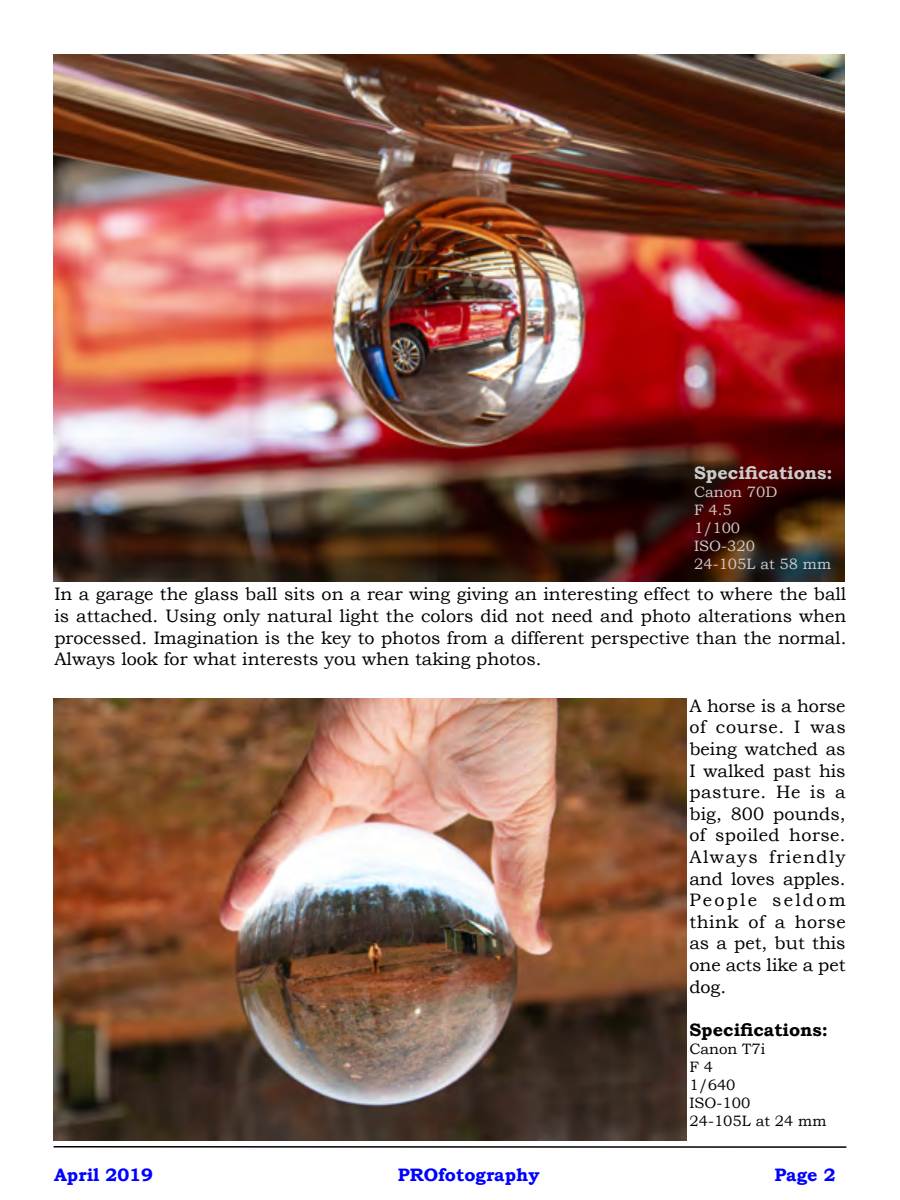
<style>
.page{position:relative;width:900px;height:1200px;background:#fff}
.page>*{position:absolute;margin:0;border:0;box-sizing:border-box;transform-origin:0 0}
.t1{font:18px/21.6px "Bookman Old Style";color:#000;text-align:justify}
.t2{font:700 18px "Bookman Old Style";color:#00f}
.t3{font:700 18px "Bookman Old Style";color:#ccc}
.t4{font:700 18px "Bookman Old Style";color:#000}
.t5{font:15px/18px "Bookman Old Style";color:#ccc}
.t6{font:15px/18px "Bookman Old Style";color:#000}
</style>
<div class="page">
<hr style="left:54px;top:1146px;width:792px;height:2px;background:#000">
<img style="left:54px;top:54px;width:791px;height:528px">
<img style="left:54px;top:699px;width:632px;height:442px">
<p class="t3" style="left:694px;top:459px;width:140px">Specifications:</p>
<p class="t5" style="left:694px;top:482px;width:139px">Canon 70D<br>F 4.5<br>1/100<br>ISO-320<br>24-105L at 58 mm</p>
<p class="t1" style="left:54px;top:584px;width:794px">In a garage the glass ball sits on a rear wing giving an interesting effect to where the ball is attached. Using only natural light the colors did not need and photo alterations when processed. Imagination is the key to photos from a different perspective than the normal.<br>Always look for what interests you when taking photos.</p>
<p class="t1" style="left:689px;top:695px;width:158px">A horse is a horse of course. I was being watched as I walked past his pasture. He is a big, 800 pounds, of spoiled horse.<br>Always friendly and loves apples.<br>People seldom think of a horse as a pet, but this one acts like a pet dog.</p>
<p class="t4" style="left:689px;top:1017px;width:140px">Specifications:</p>
<p class="t6" style="left:689px;top:1040px;width:139px">Canon T7i<br>F 4<br>1/640<br>ISO-100<br>24-105L at 24 mm</p>
<p class="t2" style="left:54px;top:1161px;width:100px">April 2019</p>
<p class="t2" style="left:398px;top:1161px;width:143px">PROfotography</p>
<p class="t2" style="left:774px;top:1161px;width:63px">Page 2</p>
</div>
